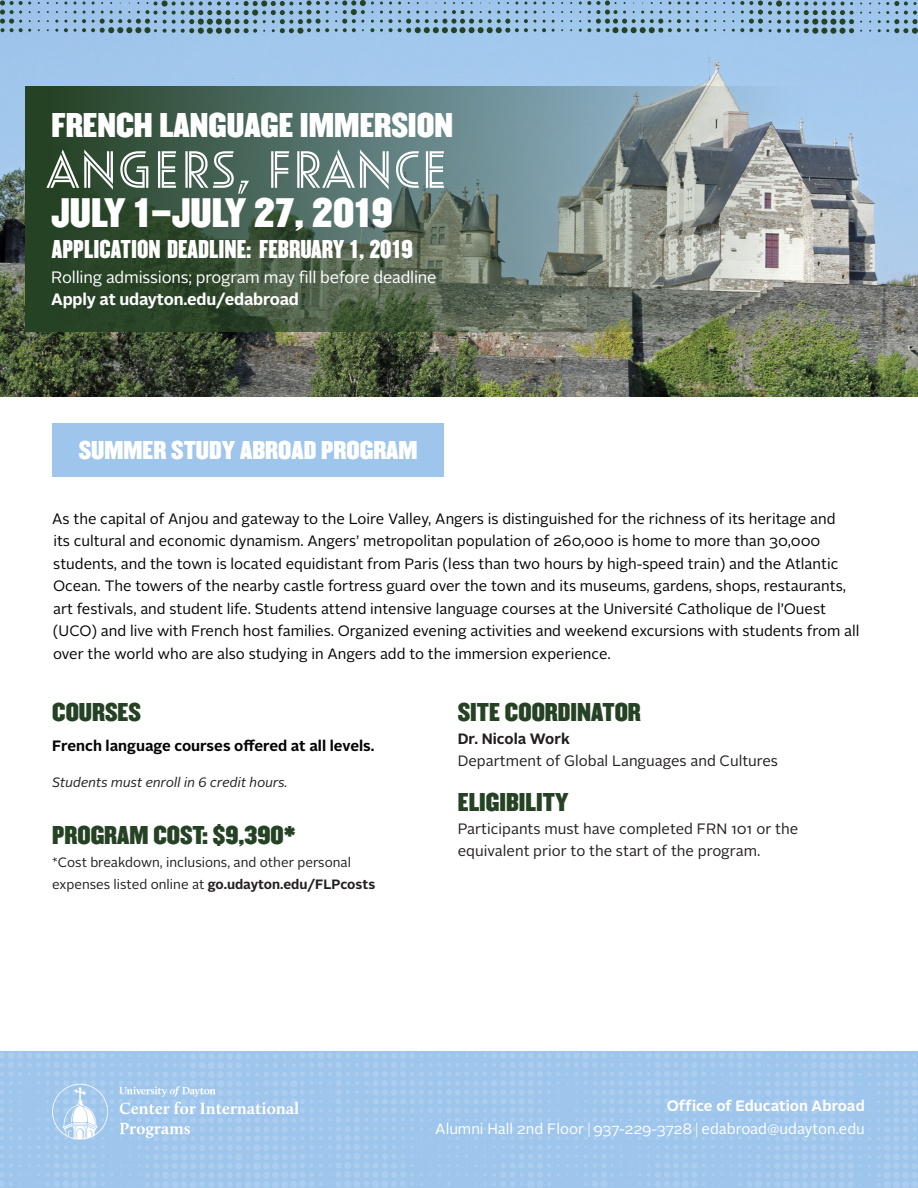
<style>
.page{position:relative;width:918px;height:1188px;background:#fff}
.page>*{position:absolute;margin:0;border:0;box-sizing:border-box;transform-origin:0 0}
.No_Spacing{font:60px "Oskar Inline One";color:#fff}
.No_Spacing-2{font:36px "Champion Middleweight";color:#fff}
.No_Spacing-3{font:30px "Champion Middleweight";color:#fff}
.No_Spacing-4{font:22.5px "Champion Middleweight";color:#264225}
.No_Spacing-5{font:22.5px "Champion Welterweight";color:#fff}
.No_Spacing-6{font:22.5px "Champion Middleweight";color:#fff}
.No_Spacing-7{font:16.5px/22.5px "Alright Sans";letter-spacing:-.01em;color:#fff}
.No_Spacing-8{font:15px/22.5px "Alright Sans";color:#040503}
.t1{font:15px/22.5px "Alright Sans";color:#231f20}
.t2{font:15px/22.5px "Alright Sans";color:#fff;text-align:right}
.No_Spacing-9{font:700 15px "Alright Sans";color:#040503}
.t3{font:13.5px/22.5px "Alright Sans";color:#231f20}
.No_Spacing-10{font:italic 13.5px "Alright Sans";color:#231f20}
.s1{font-weight:700}
.s2{font-weight:300}
</style>
<div class="page">
<div style="left:53px;top:423px;width:391px;height:54px;background:#9ec5ec"></div>
<img style="left:0;top:0;width:918px;height:396px">
<svg style="left:0;top:1px;width:31px;height:31px"></svg>
<svg style="left:64px;top:20px;width:12px;height:12px"></svg>
<svg style="left:82px;top:1px;width:247px;height:33px;background:#85a9c1"></svg>
<svg style="left:335px;top:0;width:39px;height:32px"></svg>
<svg style="left:878px;top:1px;width:40px;height:33px"></svg>
<svg style="left:389px;top:2px;width:157px;height:31px;background:#8aafca"></svg>
<svg style="left:732px;top:1px;width:122px;height:33px;background:#84a9c0"></svg>
<svg style="left:579px;top:1px;width:120px;height:32px;background:#8bb0cb"></svg>
<svg style="left:25px;top:86px;width:782px;height:246px;background:#61756a"></svg>
<div style="left:8px;top:1052px;width:7px;height:7px;background:#a9cbee;border-radius:50%"></div>
<div style="left:290px;top:1181px;width:7px;height:7px;background:#a9cbee;border-radius:50%"></div>
<div style="left:281px;top:1181px;width:7px;height:7px;background:#a9cbee;border-radius:50%"></div>
<div style="left:272px;top:1181px;width:7px;height:7px;background:#a8cbee;border-radius:50%"></div>
<div style="left:263px;top:1181px;width:7px;height:7px;background:#a9cbee;border-radius:50%"></div>
<div style="left:254px;top:1181px;width:7px;height:7px;background:#a9ccee;border-radius:50%"></div>
<div style="left:244px;top:1181px;width:8px;height:7px;background:#a7caed;border-radius:50%"></div>
<div style="left:190px;top:1181px;width:7px;height:7px;background:#a9ccee;border-radius:50%"></div>
<div style="left:171px;top:1181px;width:7px;height:7px;background:#a9cbee;border-radius:50%"></div>
<div style="left:162px;top:1181px;width:7px;height:7px;background:#a9cbee;border-radius:50%"></div>
<div style="left:317px;top:1052px;width:7px;height:7px;background:#a9cbee;border-radius:50%"></div>
<div style="left:911px;top:1181px;width:7px;height:7px;background:#a9cbee;border-radius:50%"></div>
<div style="left:902px;top:1181px;width:7px;height:7px;background:#a8cbee;border-radius:50%"></div>
<div style="left:893px;top:1181px;width:7px;height:7px;background:#a9cbee;border-radius:50%"></div>
<div style="left:884px;top:1181px;width:7px;height:7px;background:#a9cbee;border-radius:50%"></div>
<div style="left:810px;top:1181px;width:8px;height:7px;background:#a7caed;border-radius:50%"></div>
<div style="left:792px;top:1181px;width:7px;height:7px;background:#a9cbee;border-radius:50%"></div>
<div style="left:783px;top:1181px;width:7px;height:7px;background:#a8cbee;border-radius:50%"></div>
<div style="left:582px;top:1052px;width:7px;height:7px;background:#a8cbee;border-radius:50%"></div>
<div style="left:737px;top:1052px;width:7px;height:7px;background:#a9cbee;border-radius:50%"></div>
<svg style="left:0;top:1053px;width:918px;height:134px;background:#a1c6ec"></svg>
<img style="left:38px;top:1061px;width:276px;height:101px">
<p class="No_Spacing-3" style="left:52px;top:101px;width:403px">FRENCH LANGUAGE IMMERSION</p>
<p class="No_Spacing" style="left:47px;top:137px;width:403px">ANGERS, FRANCE</p>
<p class="No_Spacing-2" style="left:51px;top:183px;width:343px">JULY 1–JULY 27, 2019</p>
<p class="No_Spacing-5" style="left:52px;top:231px;width:362px">APPLICATION DEADLINE: FEBRUARY 1, 2019</p>
<p class="No_Spacing-7" style="left:51px;top:266px;width:387px">Rolling admissions; program may fill before deadline<br><span class="s1">Apply at udayton.edu/edabroad</span></p>
<p class="No_Spacing-6" style="left:79px;top:431px;width:340px">SUMMER STUDY ABROAD PROGRAM</p>
<p class="No_Spacing-8" style="left:52px;top:508px;width:809px">As the capital of Anjou and gateway to the Loire Valley, Angers is distinguished for the richness of its heritage and<br>its cultural and economic dynamism. Angers’ metropolitan population of 260,000 is home to more than 30,000 students, and the town is located equidistant from Paris (less than two hours by high-speed train) and the Atlantic Ocean. The towers of the nearby castle fortress guard over the town and its museums, gardens, shops, restaurants, art festivals, and student life. Students attend intensive language courses at the Université Catholique de l’Ouest (UCO) and live with French host families. Organized evening activities and weekend excursions with students from all over the world who are also studying in Angers add to the immersion experience.</p>
<p class="No_Spacing-4" style="left:52px;top:694px;width:90px">COURSES</p>
<p class="No_Spacing-9" style="left:52px;top:735px;width:324px">French language courses offered at all levels.</p>
<p class="No_Spacing-10" style="left:52px;top:773px;width:237px">Students must enroll in 6 credit hours.</p>
<p class="No_Spacing-4" style="left:52px;top:817px;width:245px">PROGRAM COST: $9,390*</p>
<p class="t3" style="left:52px;top:851px;width:324px">*Cost breakdown, inclusions, and other personal expenses listed online at <span class="s1">go.udayton.edu/FLPcosts</span></p>
<p class="No_Spacing-4" style="left:458px;top:694px;width:185px">SITE COORDINATOR</p>
<p class="t1" style="left:458px;top:727px;width:322px"><span class="s1">Dr. Nicola Work<br></span>Department of Global Languages and Cultures</p>
<p class="No_Spacing-4" style="left:458px;top:784px;width:112px">ELIGIBILITY</p>
<p class="t1" style="left:458px;top:817px;width:342px">Participants must have completed FRN 101 or the equivalent prior to the start of the program.</p>
<p class="t2" style="left:435px;top:1095px;width:431px"><span class="s1">Office of Education Abroad<br></span>Alumni Hall 2nd Floor <span class="s2">|</span> 937-229-3728 <span class="s2">|</span> edabroad@udayton.edu</p>
</div>
